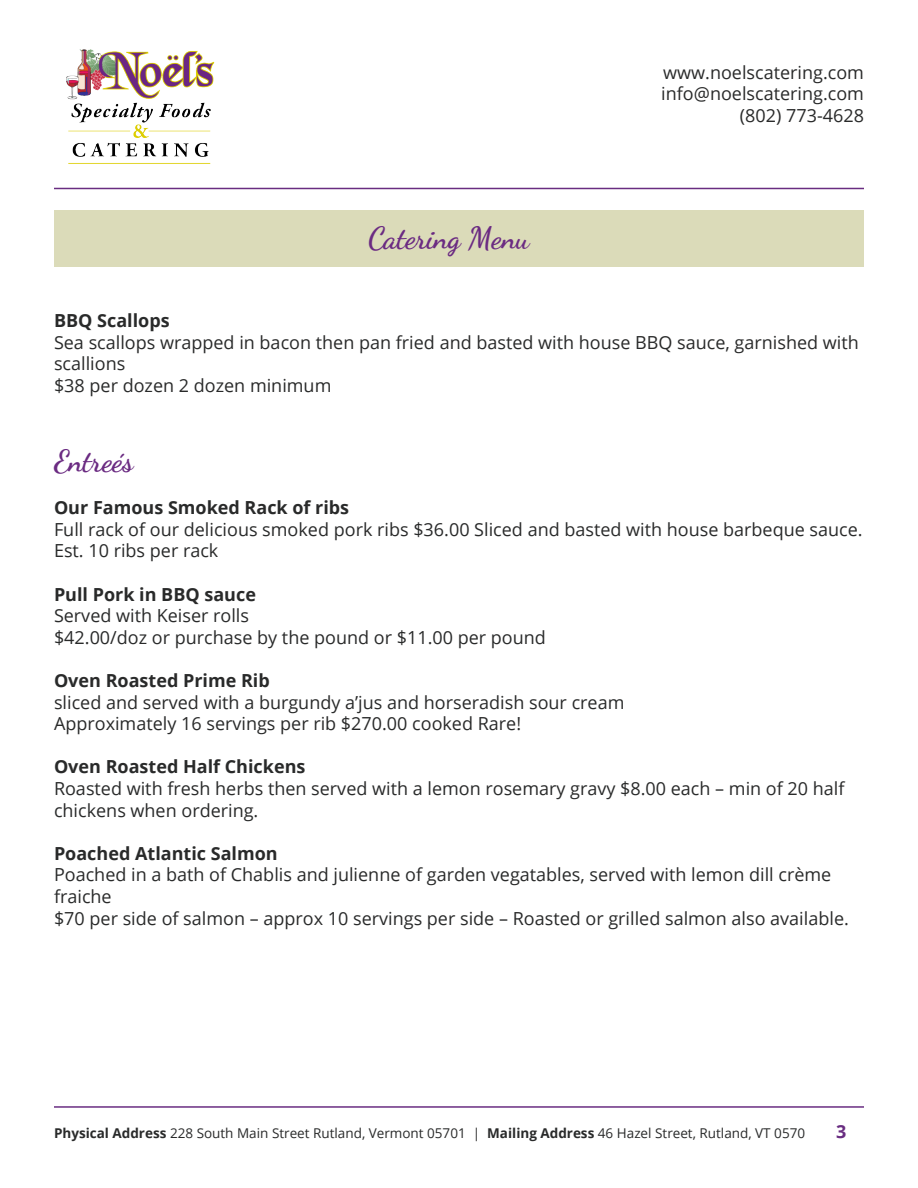
<style>
.page{position:relative;width:918px;height:1188px;background:#fff}
.page>*{position:absolute;margin:0;border:0;box-sizing:border-box;transform-origin:0 0}
.t1{font:700 30px "Dancing Script";color:#6b2b82}
.t2{font:18px/21.6px "Open Sans";color:#292a2a}
.t3{font:700 18px "Open Sans";color:#292a2a}
.t4{font:700 18px "Open Sans";color:#692d81}
.t5{font:13.5px "Open Sans";color:#292a2a}
.s1{font-weight:700}
</style>
<div class="page">
<img style="left:66px;top:49px;width:149px;height:115px">
<hr style="left:54px;top:188px;width:810px;height:1px;background:#692d81">
<div style="left:54px;top:211px;width:810px;height:56px;background:#dbdbb9"></div>
<hr style="left:54px;top:1106px;width:810px;height:2px;background:#692d81">
<h1 class="t1" style="left:368px;top:215px;width:163px">Catering Menu</h1>
<p class="t2" style="left:661px;top:61px;width:204px;text-align:right">www.noelscatering.com info@noelscatering.com (802) 773-4628</p>
<p class="t3" style="left:54px;top:308px;width:117px">BBQ Scallops</p>
<p class="t2" style="left:54px;top:331px;width:806px">Sea scallops wrapped in bacon then pan fried and basted with house BBQ sauce, garnished with scallions</p>
<p class="t2" style="left:54px;top:374px;width:279px">$38 per dozen 2 dozen minimum</p>
<p class="t1" style="left:54px;top:438px;width:81px">Entreés</p>
<p class="t3" style="left:54px;top:495px;width:297px">Our Famous Smoked Rack of ribs</p>
<p class="t2" style="left:54px;top:518px;width:810px">Full rack of our delicious smoked pork ribs $36.00 Sliced and basted with house barbeque sauce.</p>
<p class="t2" style="left:54px;top:540px;width:166px">Est. 10 ribs per rack</p>
<p class="t3" style="left:54px;top:581px;width:203px">Pull Pork in BBQ sauce</p>
<p class="t2" style="left:54px;top:604px;width:197px">Served with Keiser rolls</p>
<p class="t2" style="left:54px;top:626px;width:493px">$42.00/doz or purchase by the pound or $11.00 per pound</p>
<p class="t3" style="left:54px;top:668px;width:217px">Oven Roasted Prime Rib</p>
<p class="t2" style="left:54px;top:691px;width:572px">sliced and served with a burgundy a’jus and horseradish sour cream</p>
<p class="t2" style="left:54px;top:712px;width:469px">Approximately 16 servings per rib $270.00 cooked Rare!</p>
<p class="t3" style="left:54px;top:754px;width:253px">Oven Roasted Half Chickens</p>
<p class="t2" style="left:54px;top:777px;width:792px">Roasted with fresh herbs then served with a lemon rosemary gravy $8.00 each – min of 20 half chickens when ordering.</p>
<p class="t3" style="left:54px;top:841px;width:225px">Poached Atlantic Salmon</p>
<p class="t2" style="left:54px;top:864px;width:779px">Poached in a bath of Chablis and julienne of garden vegatables, served with lemon dill crème fraiche</p>
<p class="t2" style="left:54px;top:907px;width:796px">$70 per side of salmon – approx 10 servings per side – Roasted or grilled salmon also available.</p>
<p class="t5" style="left:54px;top:1123px;width:753px"><span class="s1">Physical Address</span> 228 South Main Street Rutland, Vermont 05701 | <span class="s1">Mailing Address</span> 46 Hazel Street, Rutland, VT 0570</p>
<p class="t4" style="left:836px;top:1119px;width:12px">3</p>
</div>
